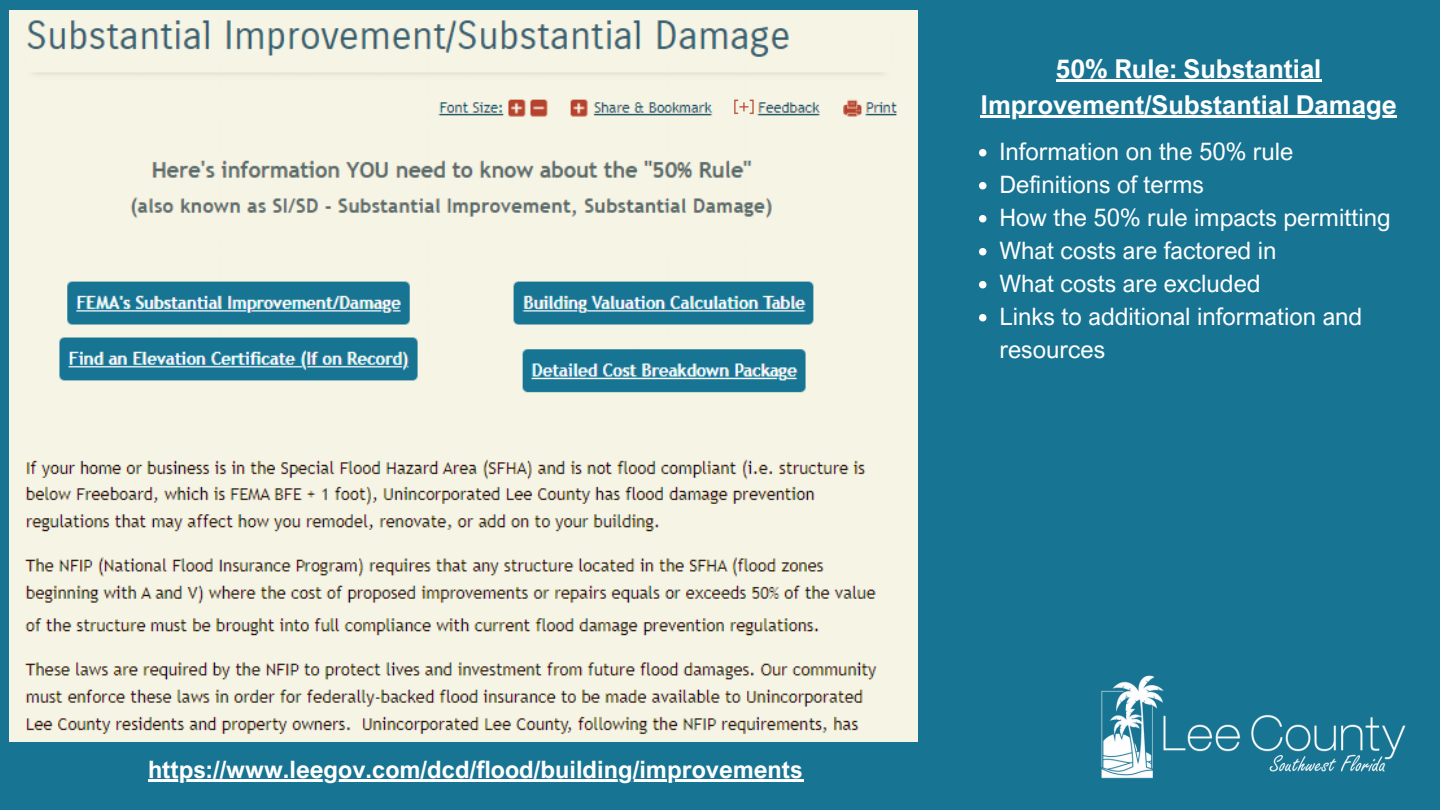
<style>
.page{position:relative;width:1440px;height:810px;background:#177493}
.page>*{position:absolute;margin:0;border:0;box-sizing:border-box;transform-origin:0 0}
.t1{font:700 26px/36px "Arial Nova";color:#fff;text-align:center}
.t2{font:24px/33px "Arial Nova";color:#fff}
.t3{font:700 24px "Arial Nova";color:#fff}
</style>
<div class="page">
<img style="left:10px;top:10px;width:907px;height:732px">
<img style="left:1101px;top:675px;width:305px;height:104px">
<hr style="left:1056px;top:79px;width:265px;height:3px;background:#fff">
<hr style="left:980px;top:115px;width:417px;height:3px;background:#fff">
<hr style="left:148px;top:779px;width:655px;height:2px;background:#fff">
<svg style="left:979px;top:149px;width:7px;height:7px"></svg>
<svg style="left:979px;top:182px;width:7px;height:7px"></svg>
<svg style="left:979px;top:215px;width:7px;height:7px"></svg>
<svg style="left:979px;top:248px;width:7px;height:7px"></svg>
<svg style="left:979px;top:281px;width:7px;height:7px"></svg>
<svg style="left:979px;top:314px;width:7px;height:7px"></svg>
<p class="t3" style="left:148px;top:754px;width:656px">https://www.leegov.com/dcd/flood/building/improvements</p>
<p class="t1" style="left:980px;top:50px;width:418px">50% Rule: Substantial<br>Improvement/Substantial Damage</p>
<p class="t2" style="left:1000px;top:135px;width:393px">Information on the 50% rule<br>Definitions of terms<br>How the 50% rule impacts permitting<br>What costs are factored in<br>What costs are excluded<br>Links to additional information and resources</p>
</div>
